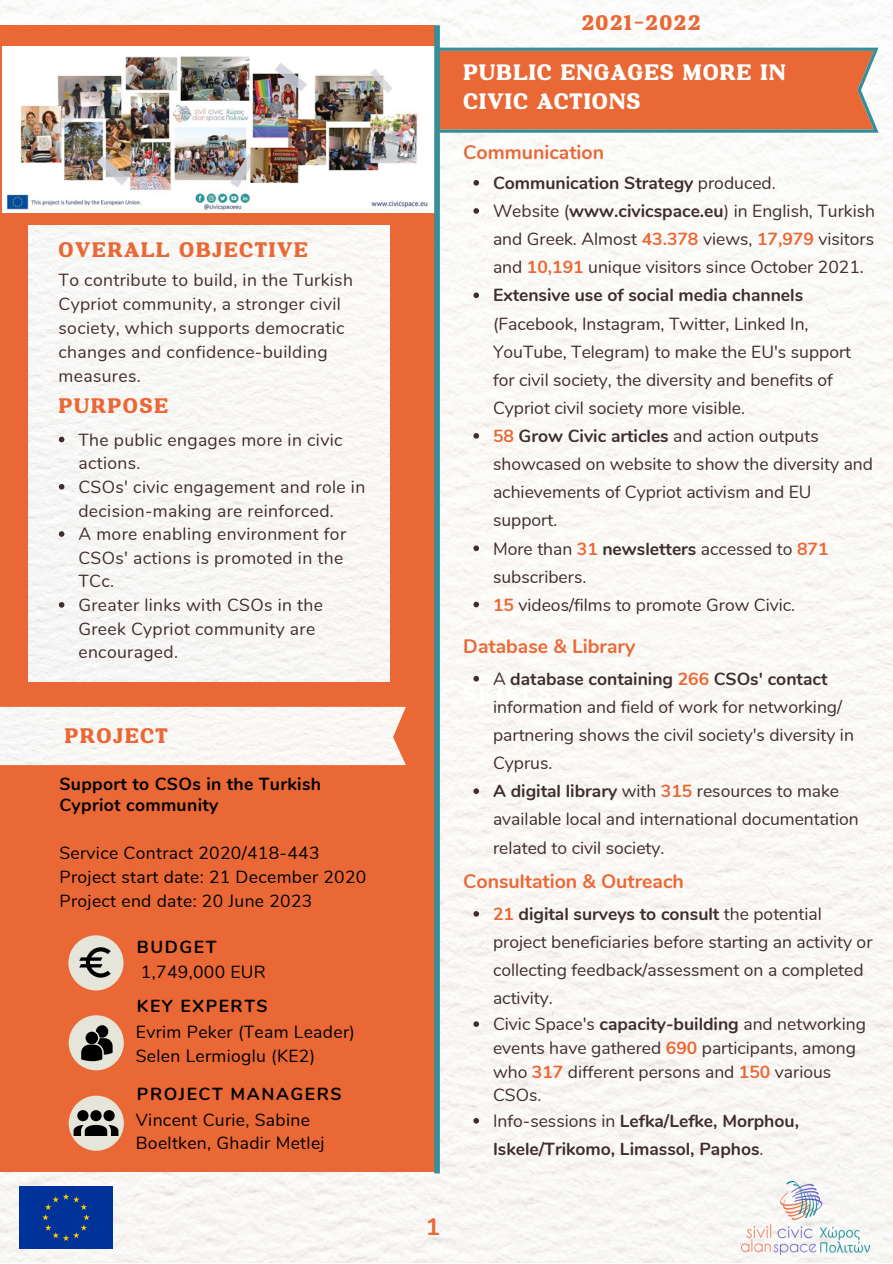
<style>
.page{position:relative;width:893px;height:1264px;background:#fff}
.page>*{position:absolute;margin:0;border:0;box-sizing:border-box;transform-origin:0 0}
.t1{font:800 24.75px/29.2px "Montnapha";letter-spacing:.03em;color:#fff}
.t2{font:700 24px "Nunito";color:#ea6835}
.t3{font:800 23.25px "Montnapha";letter-spacing:.06em;color:#ea6835}
.t4{font:700 19.5px "Nunito";color:#ea6835}
.t5{font:17.55px/28px "Nunito";color:#3f2e2b}
.t6{font:17.55px/23.5px "Nunito";letter-spacing:.02em;color:#3f2e2b}
.t7{font:17.55px/23.5px "Nunito";letter-spacing:.02em;color:#000}
.t8{font:700 17.55px/28px "Nunito";color:#3f2e2b}
.t9{font:700 17.55px/20.2px "Nunito";letter-spacing:.02em;color:#000}
.t10{font:700 17.4px "Nunito";letter-spacing:.09em;color:#000}
.s1{font-weight:700}
.s2{font-weight:700;color:#ea6835}
.s3{font-weight:400}
</style>
<div class="page">
<img style="left:0;top:0;width:892px;height:1262px">
<svg style="left:440px;top:48px;width:438px;height:85px;background:#dc6e41"></svg>
<div style="left:0;top:25px;width:434px;height:1146px;background:#ea6835"></div>
<div style="left:0;top:707px;width:406px;height:58px;background:#f9f7f4"></div>
<div style="left:29px;top:226px;width:360px;height:455px;background:#f8f7f5"></div>
<div style="left:68px;top:935px;width:55px;height:55px;background:#e6e5d9;border-radius:50%"></div>
<div style="left:69px;top:1015px;width:55px;height:55px;background:#e6e5d9;border-radius:50%"></div>
<div style="left:69px;top:1095px;width:55px;height:55px;background:#e6e5d9;border-radius:50%"></div>
<img style="left:3px;top:47px;width:431px;height:165px">
<div style="left:434px;top:25px;width:6px;height:1148px;background:#358e98"></div>
<svg style="left:79px;top:947px;width:32px;height:30px"></svg>
<svg style="left:81px;top:1025px;width:32px;height:36px"></svg>
<svg style="left:74px;top:1110px;width:44px;height:25px"></svg>
<svg style="left:473px;top:180px;width:6px;height:6px"></svg>
<svg style="left:473px;top:208px;width:6px;height:6px"></svg>
<svg style="left:473px;top:292px;width:6px;height:6px"></svg>
<svg style="left:473px;top:433px;width:6px;height:5px"></svg>
<svg style="left:473px;top:545px;width:6px;height:6px"></svg>
<svg style="left:473px;top:601px;width:6px;height:6px"></svg>
<svg style="left:473px;top:676px;width:6px;height:5px"></svg>
<svg style="left:473px;top:788px;width:6px;height:6px"></svg>
<svg style="left:473px;top:911px;width:6px;height:5px"></svg>
<svg style="left:473px;top:1021px;width:6px;height:5px"></svg>
<svg style="left:473px;top:1117px;width:6px;height:6px"></svg>
<svg style="left:59px;top:437px;width:5px;height:5px"></svg>
<svg style="left:59px;top:484px;width:5px;height:5px"></svg>
<svg style="left:59px;top:531px;width:5px;height:6px"></svg>
<svg style="left:59px;top:602px;width:5px;height:5px"></svg>
<div style="left:19px;top:1186px;width:94px;height:62px;background:#039"></div>
<img style="left:741px;top:1180px;width:128px;height:74px">
<h3 class="t3" style="left:59px;top:235px;width:251px">OVERALL OBJECTIVE</h3>
<p class="t6" style="left:59px;top:268px;width:296px;line-height:24px">To contribute to build, in the Turkish<br>Cypriot community, a stronger civil society, which supports democratic changes and confidence-building measures.</p>
<h3 class="t3" style="left:58px;top:391px;width:111px">PURPOSE</h3>
<p class="t6" style="left:78px;top:428px;width:288px">The public engages more in civic actions.<br>CSOs' civic engagement and role in decision-making are reinforced.<br>A more enabling environment for<br>CSOs' actions is promoted in the<br>TCc.<br>Greater links with CSOs in the<br>Greek Cypriot community are encouraged.</p>
<h3 class="t3" style="left:64px;top:721px;width:105px">PROJECT</h3>
<p class="t9" style="left:59px;top:774px;width:263px">Support to CSOs in the Turkish<br>Cypriot community</p>
<p class="t7" style="left:59px;top:841px;width:308px">Service Contract 2020/418-443<br>Project start date: 21 December 2020<br>Project end date: 20 June 2023</p>
<p class="t10" style="left:137px;top:935px;width:81px">BUDGET</p>
<p class="t7" style="left:141px;top:960px;width:126px">1,749,000 EUR</p>
<p class="t10" style="left:137px;top:994px;width:132px">KEY EXPERTS</p>
<p class="t7" style="left:136px;top:1020px;width:221px">Evrim Peker (Team Leader)<br>Selen Lermioglu (KE2)</p>
<p class="t10" style="left:137px;top:1082px;width:206px">PROJECT MANAGERS</p>
<p class="t7" style="left:136px;top:1108px;width:190px">Vincent Curie, Sabine<br>Boeltken, Ghadir Metlej</p>
<h2 class="t2" style="left:426px;top:1210px;width:16px">1</h2>
<h3 class="t3" style="left:581px;top:9px;width:120px">2021-2022</h3>
<h1 class="t1" style="left:463px;top:57px;width:324px">PUBLIC ENGAGES MORE IN<br>CIVIC ACTIONS</h1>
<p class="t4" style="left:463px;top:139px;width:142px">Communication</p>
<p class="t5" style="left:493px;top:169px;width:383px"><span class="s1">Communication Strategy</span> produced.<br>Website (<span class="s1">www.civicspace.eu</span>) in English, Turkish and Greek. Almost <span class="s2">43.378</span> views, <span class="s2">17,979</span> visitors and <span class="s2">10,191</span> unique visitors since October 2021.<br><span class="s1">Extensive use of social media channels</span></p>
<p class="t5" style="left:493px;top:310px;width:381px">(Facebook, Instagram, Twitter, Linked In, YouTube, Telegram) to make the EU's support for civil society, the diversity and benefits of Cypriot civil society more visible.<br><span class="s2">58</span> <span class="s1">Grow Civic articles</span> and action outputs showcased on website to show the diversity and achievements of Cypriot activism and EU support.<br>More than <span class="s2">31</span> <span class="s1">newsletters</span> accessed to <span class="s2">871 </span>subscribers.<br><span class="s2">15</span> videos/films to promote Grow Civic.</p>
<p class="t4" style="left:463px;top:633px;width:173px">Database &amp; Library</p>
<p class="t5" style="left:493px;top:665px;width:367px">A <span class="s1">database containing</span> <span class="s2">266</span> <span class="s1">CSOs' contact </span>information and field of work for networking/ partnering shows the civil society's diversity in Cyprus.<br><span class="s1">A digital library</span> with <span class="s2">315</span> resources to make available local and international documentation related to civil society.</p>
<p class="t4" style="left:463px;top:868px;width:222px">Consultation &amp; Outreach</p>
<p class="t5" style="left:493px;top:900px;width:381px"><span class="s2">21</span> <span class="s1">digital surveys to consult</span> the potential project beneficiaries before starting an activity or collecting feedback/assessment on a completed activity.</p>
<p class="t5" style="left:493px;top:1012px;width:374px;line-height:23.5px">Civic Space's <span class="s1">capacity-building</span> and networking events have gathered <span class="s2">690</span> participants, among who <span class="s2">317</span> different persons and <span class="s2">150</span> various CSOs.</p>
<p class="t8" style="left:493px;top:1107px;width:307px"><span class="s3">Info-sessions in</span> Lefka/Lefke, Morphou,<br>Iskele/Trikomo, Limassol, Paphos<span class="s3">.</span></p>
</div>
